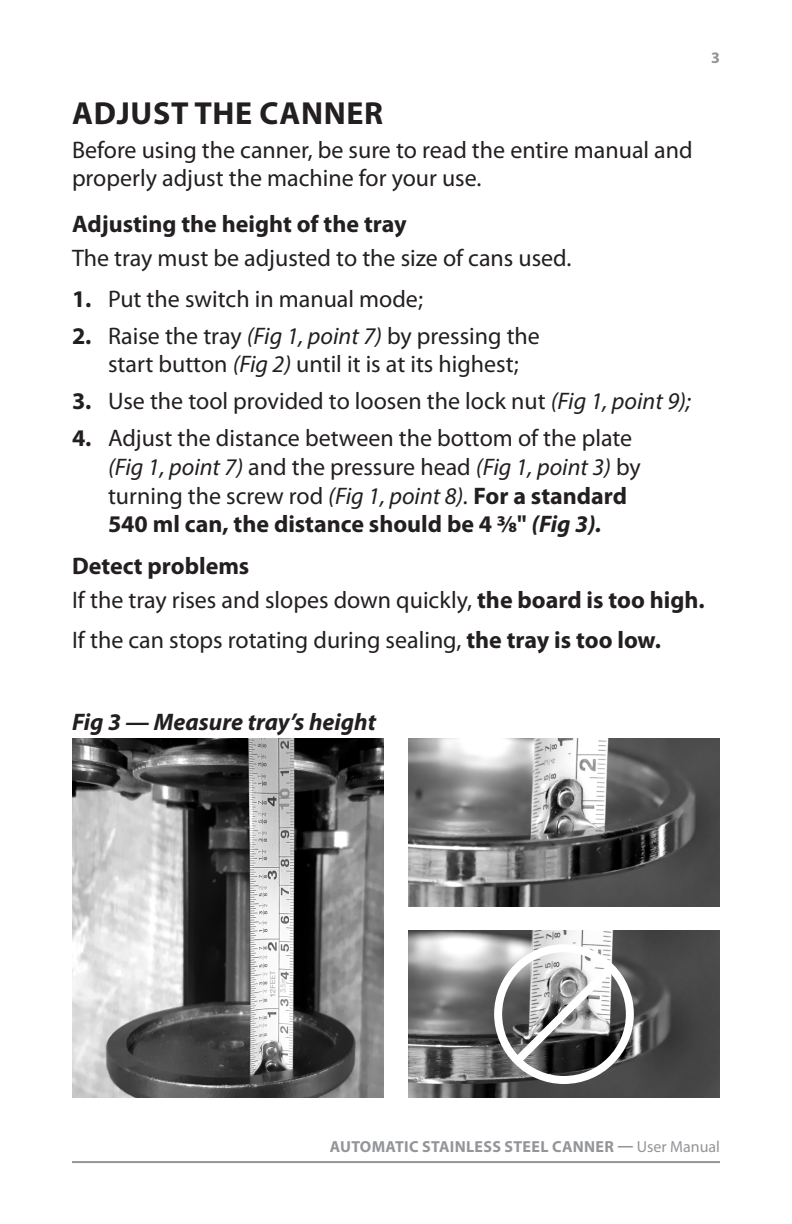
<style>
.page{position:relative;width:792px;height:1224px;background:#fff}
.page>*{position:absolute;margin:0;border:0;box-sizing:border-box;transform-origin:0 0}
.t1{font:700 32px "Myriad Pro";letter-spacing:.02em;color:#231f20}
.t2{font:24px/28.8px "Myriad Pro";color:#231f20}
.t3{font:700 24px "Myriad Pro";color:#231f20}
.t4{font:italic 700 24px "Myriad Pro";color:#231f20}
.t5{font:700 16px "Myriad Pro";letter-spacing:.02em;color:#939598}
.s1{font-weight:700}
.s2{font-style:italic}
.s3{font-weight:700;font-style:italic}
.s4{font-weight:400}
</style>
<div class="page">
<hr style="left:72px;top:1161px;width:648px;height:2px;background:#939598">
<img style="left:72px;top:739px;width:312px;height:359px">
<img style="left:408px;top:739px;width:312px;height:167px">
<img style="left:408px;top:930px;width:312px;height:168px">
<svg style="left:506px;top:956px;width:116px;height:116px"></svg>
<div style="left:494px;top:944px;width:140px;height:140px;border:8px solid #fff;border-radius:50%"></div>
<p class="t5" style="left:711px;top:47px;width:10px">3</p>
<p class="t1" style="left:72px;top:92px;width:312px">ADJUST THE CANNER</p>
<p class="t2" style="left:72px;top:136px;width:622px;line-height:28px">Before using the canner, be sure to read the entire manual and properly adjust the machine for your use.</p>
<p class="t3" style="left:72px;top:208px;width:336px">Adjusting the height of the tray</p>
<p class="t2" style="left:72px;top:243px;width:501px">The tray must be adjusted to the size of cans used.</p>
<p class="t2" style="left:72px;top:284px;width:352px"><span class="s1">1.</span> Put the switch in manual mode;</p>
<p class="t2" style="left:108px;top:321px;width:433px;text-indent:-36px"><span class="s1">2.</span> Raise the tray <span class="s2">(Fig 1, point 7)</span> by pressing the start button <span class="s2">(Fig 2)</span> until it is at its highest;</p>
<p class="t2" style="left:72px;top:386px;width:621px"><span class="s1">3.</span> Use the tool provided to loosen the lock nut <span class="s2">(Fig 1, point 9);</span></p>
<p class="t2" style="left:108px;top:423px;width:534px;text-indent:-36px"><span class="s1">4.</span> Adjust the distance between the bottom of the plate <span class="s2">(Fig 1, point 7)</span> and the pressure head <span class="s2">(Fig 1, point 3)</span> by turning the screw rod <span class="s2">(Fig 1, point 8).</span> <span class="s1">For a standard 540 ml can, the distance should be 4 3/8"</span> <span class="s3">(Fig 3).</span></p>
<p class="t3" style="left:72px;top:551px;width:179px">Detect problems</p>
<p class="t2" style="left:72px;top:586px;width:634px">If the tray rises and slopes down quickly, <span class="s1">the board is too high.</span></p>
<p class="t2" style="left:72px;top:626px;width:590px">If the can stops rotating during sealing, <span class="s1">the tray is too low.</span></p>
<p class="t4" style="left:72px;top:706px;width:306px">Fig 3 — Measure tray’s height</p>
<p class="t5" style="left:330px;top:1136px;width:392px">AUTOMATIC STAINLESS STEEL CANNER — <span class="s4">User Manual</span></p>
</div>
